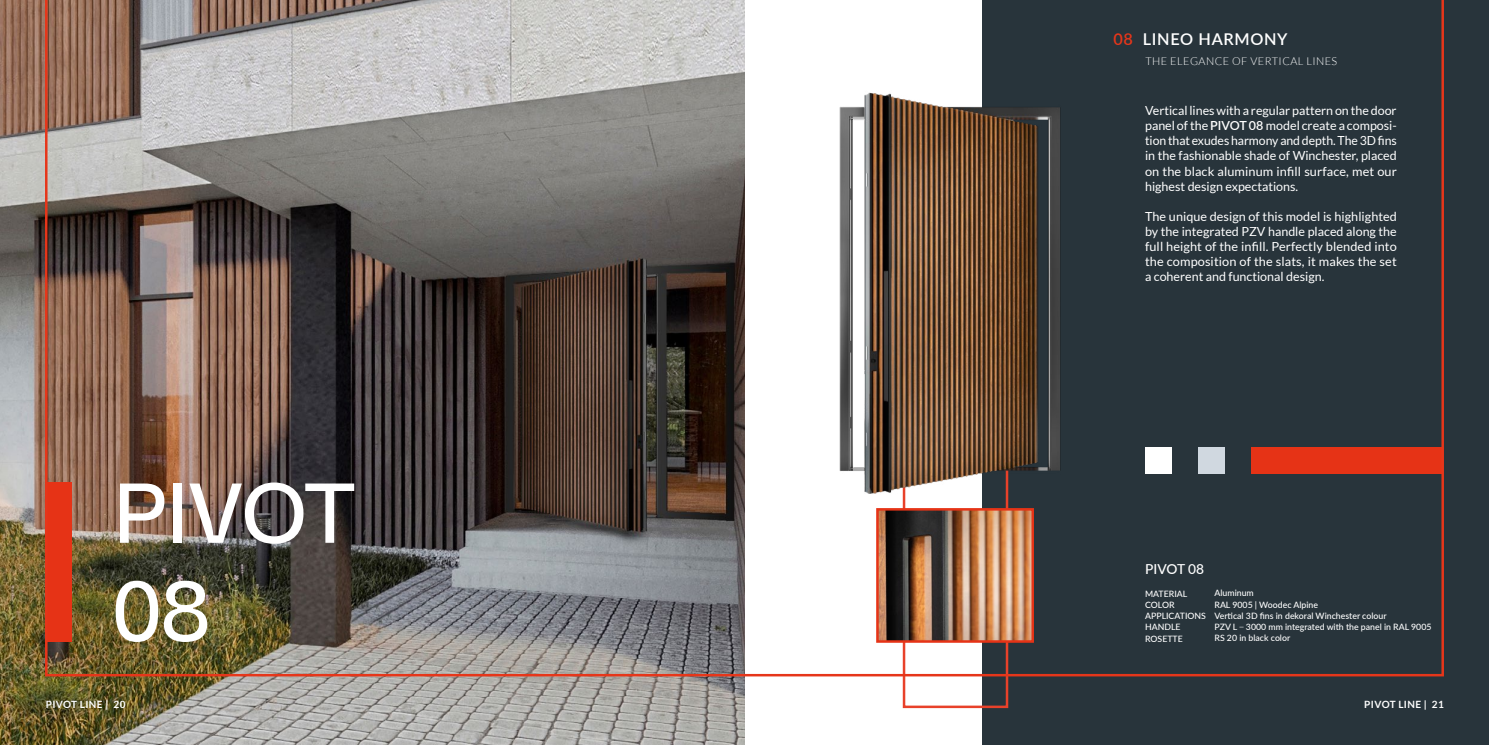
<style>
.page{position:relative;width:1489px;height:745px;background:#fff}
.page>*{position:absolute;margin:0;border:0;box-sizing:border-box;transform-origin:0 0}
.t1{font:500 85.75px/98px "Vastago Grotesk";color:#fff}
.Paragraph_Style_1{font:600 16.25px "Lato";letter-spacing:.04em;color:#fff}
.małe_podpisy{font:500 13.75px "Lato";color:#fff}
.teksty{font:12.5px/15px "Lato";color:#fff;text-align:justify}
.Paragraph_Style_1-2{font:300 10.88px "Lato";letter-spacing:.04em;color:#fff}
.t2{font:700 10px "Lato";letter-spacing:.04em;color:#fff}
.małe_podpisy-2{font:500 8.75px "Lato";color:#fff}
.s1{color:#e6361a}
.s2{font-weight:600}
.s3{font-family:"Obviously Lght";font-weight:400}
</style>
<div class="page">
<div style="left:981px;top:0;width:507px;height:744px;background:#28343b"></div>
<img style="left:0;top:0;width:744px;height:744px">
<img style="left:45px;top:0;width:1398px;height:676px">
<img style="left:879px;top:510px;width:151px;height:129px">
<div style="left:876px;top:507px;width:157px;height:135px;border:2px solid #e63316"></div>
<p class="Paragraph_Style_1" style="left:1113px;top:27px;width:176px"><span class="s1">08</span> LINEO HARMONY</p>
<p class="Paragraph_Style_1-2" style="left:1145px;top:55px;width:193px">THE ELEGANCE OF VERTICAL LINES</p>
<p class="t1" style="left:113px;top:463px;width:243px">PIVOT<br>08</p>
<p class="teksty" style="left:1144px;top:103px;width:253px">Vertical lines with a regular pattern on the door panel of the <span class="s2">PIVOT 08</span> model create a composi&shy;tion that exudes harmony and depth. The 3D fins in the fashionable shade of Winchester, placed on the black aluminum infill surface, met our highest design expectations.</p>
<p class="teksty" style="left:1144px;top:208px;width:253px">The unique design of this model is highlighted by the integrated PZV handle placed along the full height of the infill. Perfectly blended into the composition of the slats, it makes the set a coherent and functional design.</p>
<p class="małe_podpisy" style="left:1144px;top:559px;width:61px">PIVOT 08</p>
<p class="małe_podpisy-2" style="left:1144px;top:586px;width:44px">MATERIAL</p>
<p class="małe_podpisy-2" style="left:1144px;top:598px;width:31px">COLOR</p>
<p class="małe_podpisy-2" style="left:1144px;top:609px;width:62px">APPLICATIONS</p>
<p class="małe_podpisy-2" style="left:1144px;top:620px;width:37px">HANDLE</p>
<p class="małe_podpisy-2" style="left:1144px;top:631px;width:39px">ROSETTE</p>
<p class="małe_podpisy-2" style="left:1214px;top:586px;width:41px">Aluminum</p>
<p class="małe_podpisy-2" style="left:1214px;top:597px;width:105px">RAL 9005 | Woodec Alpine</p>
<p class="małe_podpisy-2" style="left:1214px;top:609px;width:173px">Vertical 3D fins in dekoral Winchester colour</p>
<p class="małe_podpisy-2" style="left:1214px;top:620px;width:218px">PZV L <span class="s3">-</span> 3000 mm integrated with the panel in RAL 9005</p>
<p class="małe_podpisy-2" style="left:1214px;top:631px;width:77px">RS 20 in black color</p>
<p class="t2" style="left:46px;top:698px;width:81px">PIVOT LINE | 20</p>
<p class="t2" style="left:1364px;top:698px;width:81px">PIVOT LINE | 21</p>
</div>
